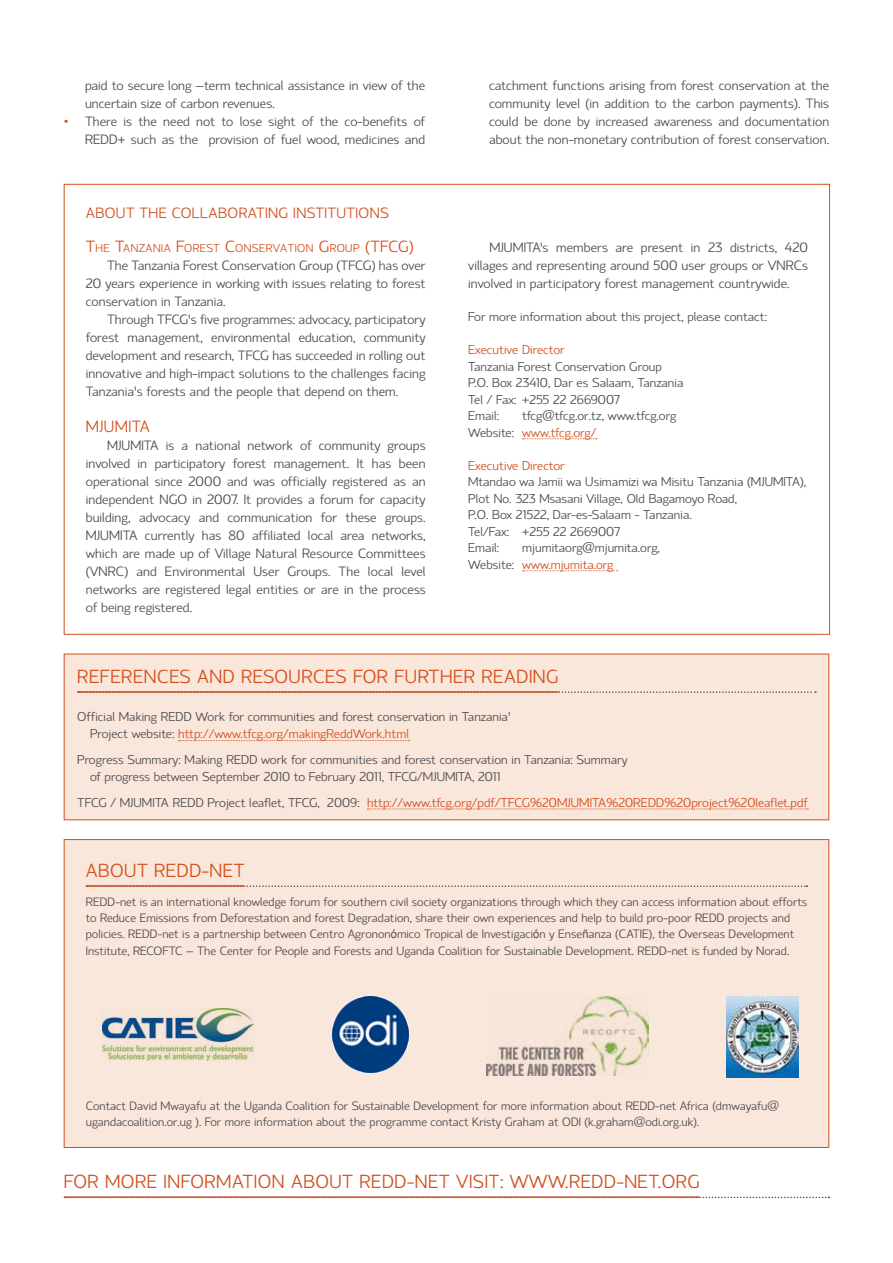
<style>
.page{position:relative;width:893px;height:1263px;background:#fff}
.page>*{position:absolute;margin:0;border:0;box-sizing:border-box;transform-origin:0 0}
.t1{font:300 18.9px "Hattori Hanzo";letter-spacing:.025em;color:#d3501e;scale:1.11 1}
.t2{font:300 16.2px "Hattori Hanzo";color:#d3501e;scale:1.11 1}
.t3{font:300 14.85px "Hattori Hanzo";letter-spacing:.025em;color:#d3501e;scale:1.11 1}
.t4{font:300 13.5px/18px "Hattori Hanzo";letter-spacing:.005em;color:#4d4d4f;text-align:justify;scale:1.11 1}
.t5{font:300 12.9px/16.5px "Hattori Hanzo";letter-spacing:.005em;color:#4d4d4f;scale:1.11 1}
.t6{font:300 12.9px "Hattori Hanzo";letter-spacing:.005em;color:#d3501e;scale:1.11 1}
.t7{font:300 12.15px/16.2px "Hattori Hanzo";letter-spacing:.005em;color:#4d4d4f;scale:1.11 1}
.t8{font:300 11.4px "Hattori Hanzo";letter-spacing:.035em;color:#d3501e;scale:1.11 1}
.s1{color:#d3501e}
.s2{font-size:16.2px}
.s3{color:#4d4d4f}
.s4{font-family:"Arial Narrow";font-weight:400}
</style>
<div class="page">
<svg style="left:700px;top:1197px;width:129px;height:1px"></svg>
<hr style="left:64px;top:1196px;width:636px;height:2px;background:#d3501e">
<svg style="left:522px;top:438px;width:75px;height:1px"></svg>
<svg style="left:522px;top:570px;width:96px;height:1px"></svg>
<div style="left:64px;top:654px;width:765px;height:166px;background:#f9e7db"></div>
<svg style="left:559px;top:691px;width:257px;height:2px"></svg>
<hr style="left:77px;top:691px;width:482px;height:2px;background:#d3501e">
<svg style="left:179px;top:740px;width:231px;height:1px"></svg>
<svg style="left:367px;top:808px;width:441px;height:1px"></svg>
<div style="left:64px;top:839px;width:765px;height:308px;background:#f9e7db"></div>
<svg style="left:246px;top:885px;width:561px;height:2px"></svg>
<hr style="left:86px;top:885px;width:159px;height:2px;background:#d3501e">
<img style="left:102px;top:1008px;width:152px;height:53px">
<img style="left:332px;top:996px;width:76px;height:76px">
<img style="left:486px;top:996px;width:163px;height:80px">
<img style="left:727px;top:996px;width:72px;height:81px">
<p class="t4" style="left:85px;top:77px;width:308px">paid to secure long –term technical assistance in view of the uncertain size of carbon revenues.</p>
<p class="t4" style="left:64px;top:113px;width:327px;text-align:right"><span class="s1">•</span> There is the need not to lose sight of the co-benefits of<br>REDD+ such as the provision of fuel wood, medicines and</p>
<p class="t3" style="left:86px;top:205px;width:10px">About</p>
<p class="t3" style="left:140px;top:205px;width:179px">the Collaborating institut</p>
<p class="t3" style="left:355px;top:205px;width:32px">ions</p>
<p class="t8" style="left:86px;top:242px;width:297px"><span class="s2">T</span>HE <span class="s2">T</span>ANZANIA <span class="s2">F</span>OREST <span class="s2">C</span>ONSERVATION <span class="s2">G</span>ROUP <span class="s2">(TFCG)</span></p>
<p class="t4" style="left:86px;top:257px;width:308px;text-indent:21px">The Tanzania Forest Conservation Group (TFCG) has over 20 years experience in working with issues relating to forest conservation in Tanzania.</p>
<p class="t4" style="left:86px;top:311px;width:308px;text-indent:21px">Through TFCG’s five programmes: advocacy, participatory forest management, environmental education, community development and research, TFCG has succeeded in rolling out innovative and high-impact solutions to the challenges facing Tanzania’s forests and the people that depend on them.</p>
<p class="t2" style="left:86px;top:418px;width:46px">MJUMITA</p>
<p class="t4" style="left:86px;top:437px;width:308px;text-indent:21px">MJUMITA is a national network of community groups involved in participatory forest management. It has been operational since 2000 and was officially registered as an independent NGO in 2007. It provides a forum for capacity building, advocacy and communication for these groups.<br>MJUMITA currently has 80 affiliated local area networks, which are made up of Village Natural Resource Committees (VNRC) and Environmental User Groups. The local level networks are registered legal entities or are in the process of being registered.</p>
<p class="t4" style="left:489px;top:77px;width:308px">catchment functions arising from forest conservation at the community level (in addition to the carbon payments). This could be done by increased awareness and documentation about the non-monetary contribution of forest conservation.</p>
<p class="t4" style="left:468px;top:239px;width:308px;text-indent:21px">MJUMITA’s members are present in 23 districts, 420 villages and representing around 500 user groups or VNRCs involved in participatory forest management countrywide.</p>
<p class="t5" style="left:468px;top:309px;width:271px">For more information about this project, please contact:</p>
<p class="t6" style="left:468px;top:343px;width:89px">Executive Director</p>
<p class="t5" style="left:468px;top:358px;width:195px">Tanzania Forest Conservation Group<br>P.O. Box 23410, Dar es Salaam, Tanzania<br>Tel / Fax: +255 22 2669007<br>Email:</p>
<p class="t5" style="left:468px;top:408px;width:189px;text-indent:54px">tfcg@tfcg.or.tz, www.tfcg.org<br>Website: <span class="s1">www.tfcg.org/</span></p>
<p class="t6" style="left:468px;top:458px;width:89px">Executive Director</p>
<p class="t5" style="left:468px;top:474px;width:306px">Mtandao wa Jamii wa Usimamizi wa Misitu Tanzania (MJUMITA), Plot No. 323 Msasani Village, Old Bagamoyo Road,<br>P.O. Box 21522, Dar-es-Salaam - Tanzania.<br>Tel/Fax: +255 22 2669007<br>Email:</p>
<p class="t5" style="left:468px;top:540px;width:174px;text-indent:54px">mjumitaorg@mjumita.org,<br>Website: <span class="s1">www.mjumita.org</span></p>
<h1 class="t1" style="left:77px;top:666px;width:423px">References and resources for further reading</h1>
<p class="t5" style="left:90px;top:708px;width:380px;line-height:17.1px;text-indent:-13px">Official Making REDD Work for communities and forest conservation in Tanzania’<br>Project website: <span class="s1">http://www.tfcg.org/makingReddWork.html</span></p>
<p class="t5" style="left:90px;top:751px;width:486px;line-height:17.1px;text-indent:-13px">Progress Summary: Making REDD work for communities and forest conservation in Tanzania: Summary of progress between September 2010 to February 2011, TFCG/MJUMITA, 2011</p>
<p class="t6" style="left:77px;top:795px;width:660px"><span class="s3">TFCG / MJUMITA REDD Project leaflet, TFCG, 2009:</span> http://www.tfcg.org/pdf/TFCG%20MJUMITA%20REDD%20project%20leaflet.pdf</p>
<h1 class="t1" style="left:86px;top:860px;width:13px">About</h1>
<h1 class="t1" style="left:154px;top:860px;width:80px">REDD-net</h1>
<p class="t7" style="left:86px;top:894px;width:651px">REDD-net is an international knowledge forum for southern civil society organizations through which they can access information about efforts to Reduce Emissions from Deforestation and forest Degradation, share their own experiences and help to build pro-poor REDD projects and policies. REDD-net is a partnership between Centro Agronon<span class="s4">ó</span>mico Tropical de Investigaci<span class="s4">ó</span>n y Ense<span class="s4">ñ</span>anza (CATIE), the Overseas Development Institute, RECOFTC – The Center for People and Forests and Uganda Coalition for Sustainable Development. REDD-net is funded by Norad.</p>
<p class="t7" style="left:86px;top:1097px;width:626px">Contact David Mwayafu at the Uganda Coalition for Sustainable Development for more information about REDD-net Africa (dmwayafu@ ugandacoalition.or.ug ). For more information about the programme contact Kristy Graham at ODI (k.graham@odi.org.uk).</p>
<h1 class="t1" style="left:64px;top:1171px;width:105px">For more info</h1>
<h1 class="t1" style="left:205px;top:1171px;width:102px">rmation about</h1>
<h1 class="t1" style="left:359px;top:1171px;width:154px">REDD-net visit: www</h1>
<h1 class="t1" style="left:565px;top:1171px;width:120px">.redd-net.org</h1>
</div>
